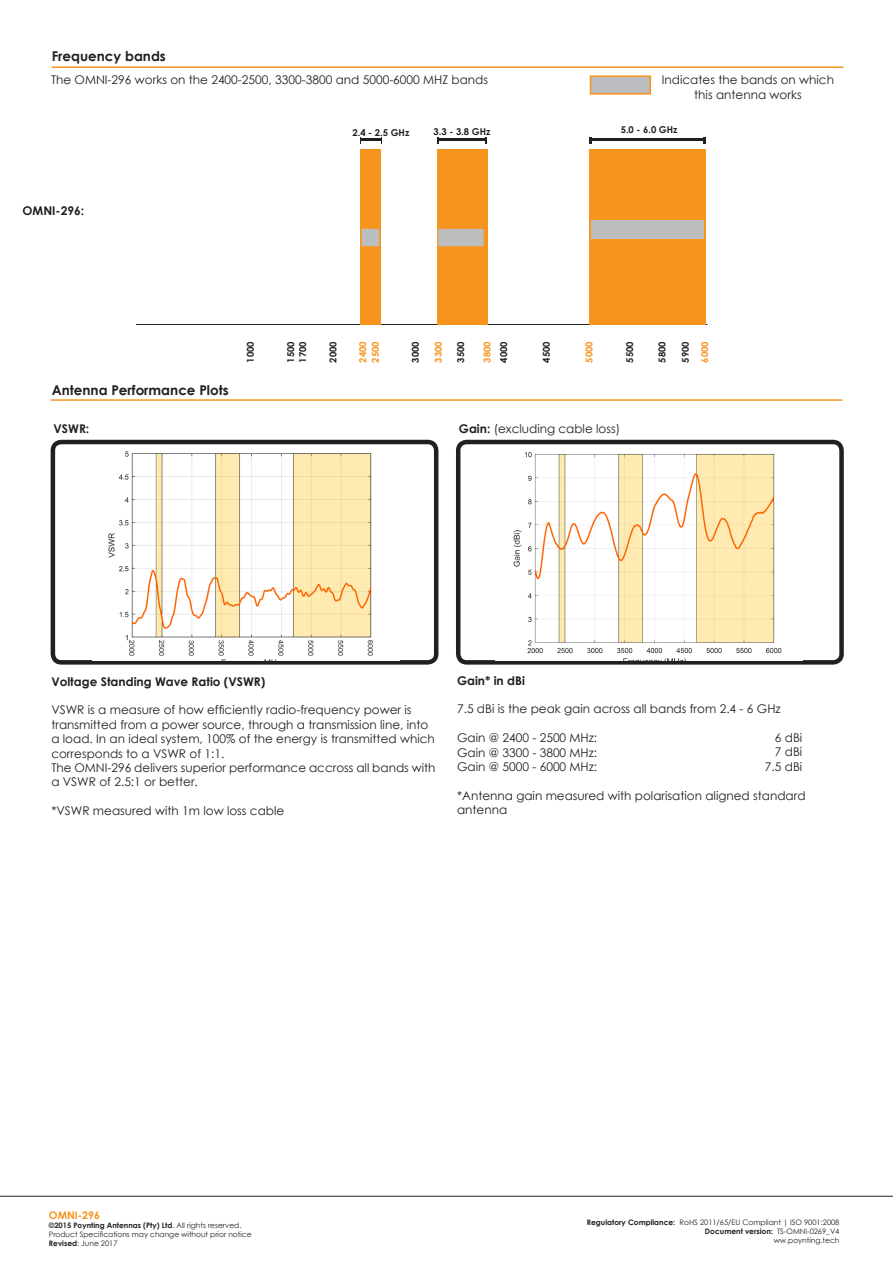
<style>
.page{position:relative;width:893px;height:1263px;background:#fff}
.page>*{position:absolute;margin:0;border:0;box-sizing:border-box;transform-origin:0 0}
.t1{font:700 13.5px "Century Gothic";color:#231f20}
.t2{font:12px/14.4px "Century Gothic";color:#231f20;text-align:center}
.t3{font:700 12px "Century Gothic";color:#231f20}
.t4{font:700 10.5px "Century Gothic";color:#f7931d}
.t5{font:700 9.45px/11.9px "Century Gothic";color:#231f20}
.t6{font:700 9.45px/12.3px "Century Gothic";color:#f7941f}
.t7{font:7.5px/9px "Century Gothic";color:#231f20;text-align:right}
.s1{color:#231f20}
.s2{color:#f7941f}
.s3{font-weight:700}
</style>
<div class="page">
<hr style="left:0;top:1196px;width:893px;height:1px;background:#231f20">
<div style="left:51px;top:440px;width:387px;height:225px;border:4px solid #231f20;border-radius:9px"></div>
<div style="left:456px;top:440px;width:388px;height:225px;border:4px solid #231f20;border-radius:9px"></div>
<hr style="left:51px;top:399px;width:791px;height:2px;background:#f79420">
<hr style="left:52px;top:66px;width:791px;height:2px;background:#f79420">
<div style="left:590px;top:75px;width:61px;height:20px;background:#bcbdc0;border:2px solid #f79420"></div>
<hr style="left:136px;top:324px;width:571px;height:1px;background:#231f20">
<div style="left:589px;top:149px;width:116px;height:175px;background:#f7941f"></div>
<div style="left:360px;top:149px;width:20px;height:175px;background:#f7941f"></div>
<div style="left:437px;top:149px;width:50px;height:175px;background:#f7941f"></div>
<div style="left:591px;top:220px;width:113px;height:19px;background:#bbbdbf"></div>
<div style="left:361px;top:228px;width:19px;height:19px;background:#bbbdbf"></div>
<div style="left:361px;top:228px;width:19px;height:19px;border:1px solid #f79420"></div>
<div style="left:438px;top:228px;width:46px;height:19px;background:#bbbdbf"></div>
<div style="left:437px;top:228px;width:47px;height:19px;border:1px solid #f79420"></div>
<hr style="left:589px;top:138px;width:116px;height:2px;background:#231f20">
<hr style="left:360px;top:138px;width:22px;height:2px;background:#231f20">
<hr style="left:438px;top:138px;width:48px;height:2px;background:#231f20">
<svg style="left:589px;top:140px;width:3px;height:4px"></svg>
<img style="left:108px;top:451px;width:265px;height:209px">
<img style="left:513px;top:452px;width:269px;height:208px">
<p class="t1" style="left:52px;top:46px;width:116px">Frequency bands</p>
<p class="t2" style="left:51px;top:72px;width:439px">The OMNI-296 works on the 2400-2500, 3300-3800 and 5000-6000 MHZ bands</p>
<p class="t3" style="left:23px;top:202px;width:63px">OMNI-296:</p>
<p class="t5" style="left:352px;top:126px;width:58px">2.4 - 2.5 GHz</p>
<p class="t5" style="left:434px;top:125px;width:58px">3.3 - 3.8 GHz</p>
<p class="t2" style="left:662px;top:73px;width:174px">Indicates the bands on which this antenna works</p>
<p class="t5" style="left:621px;top:123px;width:58px">5.0 - 6.0 GHz</p>
<p class="t1" style="left:52px;top:380px;width:179px">Antenna Performance Plots</p>
<p class="t5" style="left:244px;top:363px;width:23px;rotate:-90deg">1000</p>
<p class="t5" style="left:284px;top:363px;width:23px;rotate:-90deg">1500<br>1700</p>
<p class="t5" style="left:327px;top:363px;width:23px;rotate:-90deg">2000</p>
<p class="t6" style="left:356px;top:363px;width:23px;rotate:-90deg">2400<br>2500</p>
<p class="t5" style="left:409px;top:363px;width:23px;rotate:-90deg">3000</p>
<p class="t6" style="left:432px;top:363px;width:23px;rotate:-90deg">3300</p>
<p class="t5" style="left:454px;top:363px;width:23px;rotate:-90deg">3500</p>
<p class="t6" style="left:478px;top:363px;width:23px;line-height:16.5px;rotate:-90deg">3800<br><span class="s1">4000</span></p>
<p class="t5" style="left:540px;top:363px;width:23px;rotate:-90deg">4500</p>
<p class="t6" style="left:582px;top:363px;width:23px;rotate:-90deg">5000</p>
<p class="t5" style="left:623px;top:363px;width:23px;rotate:-90deg">5500</p>
<p class="t5" style="left:656px;top:363px;width:23px;rotate:-90deg">5800</p>
<p class="t5" style="left:675px;top:363px;width:23px;line-height:19.5px;rotate:-90deg">5900<br><span class="s2">6000</span></p>
<p class="t3" style="left:54px;top:419px;width:37px">VSWR:</p>
<p class="t2" style="left:459px;top:421px;width:163px"><span class="s3">Gain:</span> (excluding cable loss)</p>
<p class="t3" style="left:51px;top:672px;width:216px">Voltage Standing Wave Ratio (VSWR)</p>
<p class="t2" style="left:51px;top:703px;width:362px">VSWR is a measure of how efficiently radio-frequency power is</p>
<p class="t2" style="left:51px;top:717px;width:379px">transmitted from a power source, through a transmission line, into</p>
<p class="t2" style="left:51px;top:731px;width:385px">a load. In an ideal system, 100% of the energy is transmitted which</p>
<p class="t2" style="left:51px;top:746px;width:175px">corresponds to a VSWR of 1:1.</p>
<p class="t2" style="left:51px;top:760px;width:386px">The OMNI-296 delivers superior performance accross all bands with</p>
<p class="t2" style="left:51px;top:775px;width:148px">a VSWR of 2.5:1 or better.</p>
<p class="t2" style="left:51px;top:803px;width:234px">*VSWR measured with 1m low loss cable</p>
<p class="t3" style="left:457px;top:671px;width:69px">Gain* in dBi</p>
<p class="t2" style="left:457px;top:702px;width:325px">7.5 dBi is the peak gain across all bands from 2.4 - 6 GHz</p>
<p class="t2" style="left:457px;top:730px;width:142px">Gain @ 2400 - 2500 MHz:</p>
<p class="t2" style="left:457px;top:745px;width:142px">Gain @ 3300 - 3800 MHz:</p>
<p class="t2" style="left:457px;top:759px;width:142px">Gain @ 5000 - 6000 MHz:</p>
<p class="t2" style="left:457px;top:788px;width:350px">*Antenna gain measured with polarisation aligned standard</p>
<p class="t2" style="left:457px;top:802px;width:52px">antenna</p>
<p class="t2" style="left:775px;top:730px;width:29px">6 dBi</p>
<p class="t2" style="left:775px;top:745px;width:29px">7 dBi</p>
<p class="t2" style="left:765px;top:759px;width:39px">7.5 dBi</p>
<p class="t4" style="left:49px;top:1208px;width:53px">OMNI-296</p>
<p class="t7" style="left:49px;top:1221px;width:204px;text-align:left"><span class="s3">©2015 Poynting Antennas (Pty) Ltd</span>. All rights reserved.<br>Product Specifications may change without prior notice<br><span class="s3">Revised</span>: June 2017</p>
<p class="t7" style="left:587px;top:1217px;width:254px"><span class="s3">Regulatory Compliance:</span> RoHS 2011/65/EU Compliant | ISO 9001:2008<br><span class="s3">Document version:</span> TS-OMNI-0269_V4<br>ww.poynting.tech</p>
</div>
